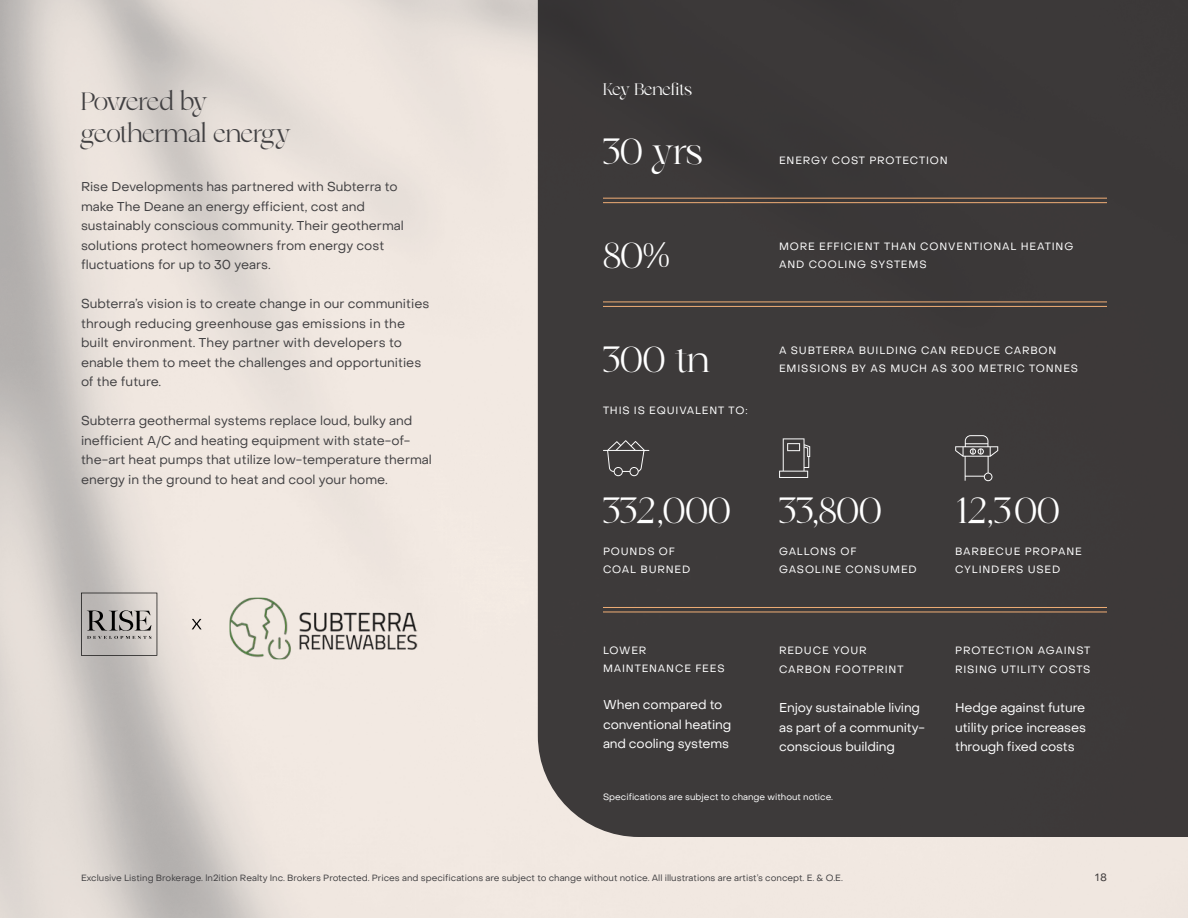
<style>
.page{position:relative;width:1188px;height:918px;background:#fff}
.page>*{position:absolute;margin:0;border:0;box-sizing:border-box;transform-origin:0 0}
.t1{font:39px "Zephyr";color:#fff}
.t2{font:27px/32.4px "Zephyr";letter-spacing:-.02em;color:#414042}
.t3{font:18px "Zephyr";letter-spacing:-.02em;color:#fff}
.t4{font:12.75px/19.5px "Object Sans";color:#414042}
.t5{font:12.75px/19.5px "Object Sans";letter-spacing:-.01em;color:#fff}
.t6{font:10.5px/18px "Object Sans";letter-spacing:.08em;color:#fff}
.t7{font:10.5px "Object Sans";color:#414042}
.t8{font:9px "Object Sans";color:#414042}
.t9{font:9px "Object Sans";color:#fff}
</style>
<div class="page">
<img style="left:0;top:0;width:1188px;height:918px">
<hr style="left:603px;top:306px;width:504px;height:1px;background:#f1ae76">
<hr style="left:603px;top:302px;width:504px;height:1px;background:#f1ae76">
<hr style="left:603px;top:202px;width:504px;height:1px;background:#f1ae76">
<hr style="left:603px;top:198px;width:504px;height:1px;background:#f1ae76">
<hr style="left:603px;top:612px;width:504px;height:1px;background:#f1ae76">
<hr style="left:603px;top:607px;width:504px;height:1px;background:#f1ae76">
<svg style="left:81px;top:593px;width:76px;height:63px;background:#b0aca9"></svg>
<img style="left:230px;top:598px;width:187px;height:61px">
<svg style="left:192px;top:619px;width:10px;height:10px"></svg>
<svg style="left:779px;top:438px;width:31px;height:40px"></svg>
<svg style="left:955px;top:435px;width:43px;height:46px;background:#595656"></svg>
<svg style="left:603px;top:440px;width:46px;height:36px;background:#555252"></svg>
<h2 class="t2" style="left:81px;top:87px;width:211px">Powered by geothermal energy</h2>
<h3 class="t3" style="left:603px;top:80px;width:90px">Key Benefits</h3>
<h1 class="t1" style="left:603px;top:130px;width:101px">30 yrs</h1>
<p class="t6" style="left:779px;top:151px;width:170px">ENERGY COST PROTECTION</p>
<p class="t4" style="left:81px;top:177px;width:324px">Rise Developments has partnered with Subterra to make The Deane an energy efficient, cost and sustainably conscious community. Their geothermal solutions protect homeowners from energy cost fluctuations for up to 30 years.</p>
<p class="t4" style="left:81px;top:294px;width:350px">Subterra’s vision is to create change in our communities through reducing greenhouse gas emissions in the built environment. They partner with developers to enable them to meet the challenges and opportunities of the future.</p>
<p class="t4" style="left:81px;top:411px;width:352px">Subterra geothermal systems replace loud, bulky and inefficient A/C and heating equipment with state-of&shy;the-art heat pumps that utilize low-temperature thermal energy in the ground to heat and cool your home.</p>
<h1 class="t1" style="left:603px;top:234px;width:68px">80%</h1>
<p class="t6" style="left:779px;top:237px;width:296px">MORE EFFICIENT THAN CONVENTIONAL HEATING<br>AND COOLING SYSTEMS</p>
<h1 class="t1" style="left:603px;top:337px;width:108px">300 tn</h1>
<p class="t6" style="left:779px;top:341px;width:301px">A SUBTERRA BUILDING CAN REDUCE CARBON<br>EMISSIONS BY AS MUCH AS 300 METRIC TONNES</p>
<p class="t6" style="left:603px;top:402px;width:146px">THIS IS EQUIVALENT TO:</p>
<h1 class="t1" style="left:603px;top:489px;width:280px">332,000 33,800</h1>
<h1 class="t1" style="left:955px;top:489px;width:106px">12,300</h1>
<p class="t6" style="left:603px;top:543px;width:89px">POUNDS OF<br>COAL BURNED</p>
<p class="t6" style="left:779px;top:543px;width:139px">GALLONS OF<br>GASOLINE CONSUMED</p>
<p class="t6" style="left:955px;top:543px;width:128px">BARBECUE PROPANE<br>CYLINDERS USED</p>
<p class="t6" style="left:603px;top:641px;width:123px">LOWER<br>MAINTENANCE FEES</p>
<p class="t5" style="left:603px;top:695px;width:130px">When compared to conventional heating and cooling systems</p>
<p class="t6" style="left:779px;top:640px;width:126px;line-height:19.5px">REDUCE YOUR<br>CARBON FOOTPRINT</p>
<p class="t5" style="left:779px;top:698px;width:147px">Enjoy sustainable living as part of a community&shy;conscious building</p>
<p class="t9" style="left:603px;top:791px;width:232px">Specifications are subject to change without notice.</p>
<p class="t6" style="left:955px;top:640px;width:137px;line-height:19.5px">PROTECTION AGAINST<br>RISING UTILITY COSTS</p>
<p class="t5" style="left:955px;top:698px;width:132px;text-align:justify">Hedge against future utility price increases through fixed costs</p>
<p class="t8" style="left:81px;top:872px;width:763px">Exclusive Listing Brokerage. ln2ition Realty Inc. Brokers Protected. Prices and specifications are subject to change without notice. All illustrations are artist’s concept. E. &amp; O.E.</p>
<p class="t7" style="left:1095px;top:871px;width:13px">18</p>
</div>
